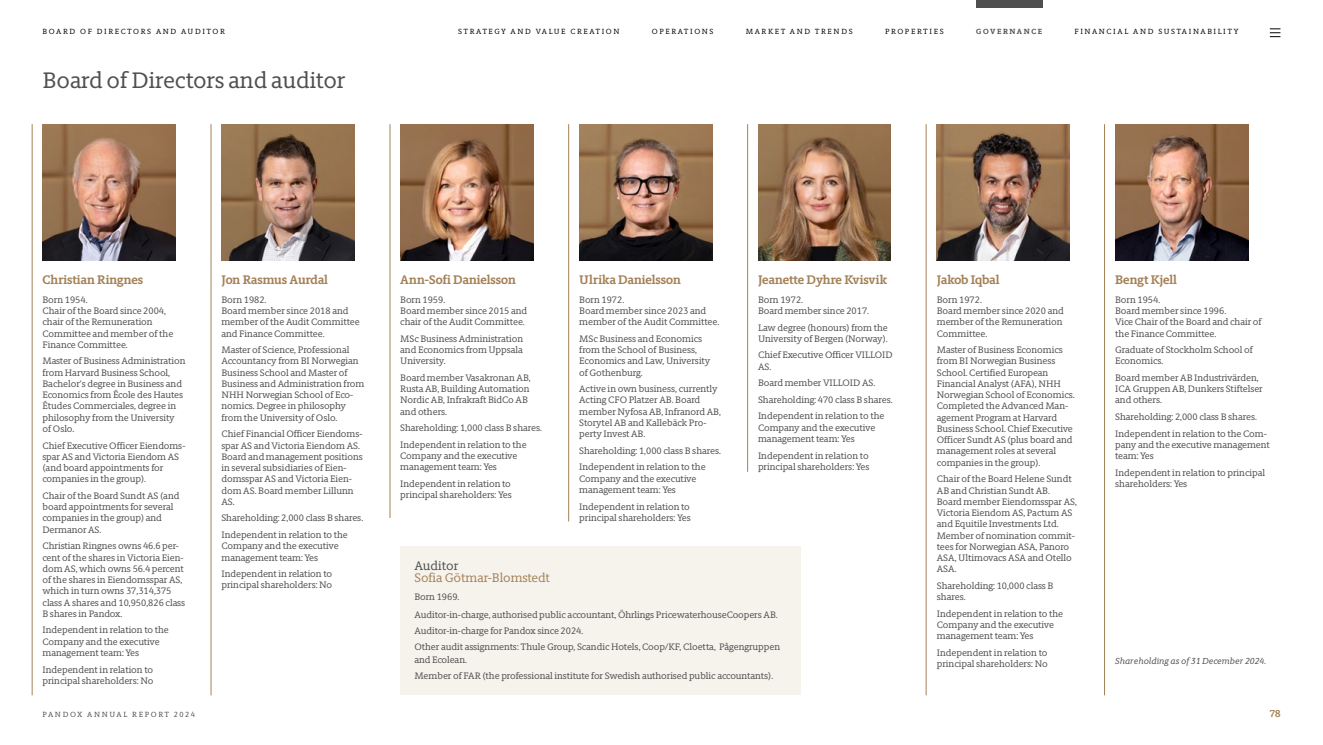
<style>
.page{position:relative;width:1323px;height:745px;background:#fff}
.page>*{position:absolute;margin:0;border:0;box-sizing:border-box;transform-origin:0 0}
.t1{font:500 22.5px "Berlingske Typewriter";color:#4f4f4f}
.t2{font:700 12.5px "Berlingske Typewriter";letter-spacing:.01em;color:#a48157}
.t3{font:500 12.5px "Berlingske Typewriter";color:#a48157}
.t4{font:500 12.5px "Berlingske Typewriter";color:#4f4f4f}
.t5{font:700 10px "Berlingske Typewriter";color:#a48157}
.t6{font:500 9.38px/11.2px "Berlingske Typewriter";color:#4f4f4f}
.t7{font:500 9.38px/11.2px "Berlingske Typewriter";letter-spacing:-.02em;color:#4f4f4f}
.t8{font:italic 500 8.75px "Berlingske Typewriter";color:#4f4f4f}
.t9{font:500 7.5px "Berlingske Typewriter";letter-spacing:.205em;color:#000}
.t10{font:500 7.5px "Berlingske Typewriter";letter-spacing:.205em;color:#4f4f4f}
.t11{font:700 7.5px "Berlingske Typewriter";letter-spacing:.215em;color:#4f4f4f}
</style>
<div class="page">
<img style="left:43px;top:124px;width:132px;height:136px">
<img style="left:221px;top:124px;width:133px;height:136px">
<hr style="left:211px;top:124px;width:1px;height:570px;background:#a48157">
<hr style="left:32px;top:124px;width:1px;height:570px;background:#a48157">
<div style="left:400px;top:546px;width:401px;height:148px;background:#f6f3ed"></div>
<img style="left:1115px;top:124px;width:133px;height:136px">
<img style="left:400px;top:124px;width:133px;height:136px">
<img style="left:937px;top:124px;width:133px;height:136px">
<hr style="left:747px;top:124px;width:1px;height:347px;background:#a48157">
<hr style="left:568px;top:124px;width:1px;height:397px;background:#a48157">
<hr style="left:390px;top:124px;width:1px;height:393px;background:#a48157">
<hr style="left:926px;top:124px;width:1px;height:570px;background:#a48157">
<hr style="left:1104px;top:124px;width:1px;height:570px;background:#a48157">
<img style="left:758px;top:124px;width:133px;height:136px">
<img style="left:579px;top:124px;width:133px;height:136px">
<svg style="left:1270px;top:28px;width:10px;height:9px"></svg>
<div style="left:976px;top:0;width:67px;height:7px;background:#4f4f4f"></div>
<p class="t9" style="left:43px;top:26px;width:14px">Board</p>
<p class="t9" style="left:80px;top:26px;width:7px">of</p>
<p class="t9" style="left:97px;top:26px;width:15px">Directors</p>
<p class="t9" style="left:156px;top:26px;width:8px">and</p>
<p class="t9" style="left:181px;top:26px;width:8px">auditor</p>
<h1 class="t1" style="left:43px;top:64px;width:304px">Board of Directors and auditor</h1>
<p class="t9" style="left:458px;top:26px;width:163px">STRATEGY AND VALUE CREATION</p>
<p class="t9" style="left:652px;top:26px;width:63px">OPERATIONS</p>
<p class="t9" style="left:746px;top:26px;width:108px">MARKET AND TRENDS</p>
<p class="t9" style="left:885px;top:26px;width:60px">PROPERTIES</p>
<p class="t11" style="left:976px;top:25px;width:67px">GOVERNANCE</p>
<p class="t9" style="left:1074px;top:26px;width:166px">FINANCIAL AND SUSTAINABILITY</p>
<h2 class="t2" style="left:43px;top:270px;width:102px">Christian Ringnes</h2>
<p class="t6" style="left:43px;top:293px;width:132px">Born 1954.<br>Chair of the Board since 2004, chair of the Remuneration<br>Committee and member of the<br>Finance Committee.</p>
<p class="t6" style="left:43px;top:355px;width:144px">Master of Business Administration from Harvard Business School,<br>Bachelor’s degree in Business and<br>Economics from École des Hautes<br>Études Commerciales, degree in philosophy from the University<br>of Oslo.</p>
<p class="t6" style="left:43px;top:439px;width:144px">Chief Executive Officer Eiendoms&shy;spar AS and Victoria Eiendom AS (and board appointments for companies in the group).</p>
<p class="t6" style="left:43px;top:489px;width:138px">Chair of the Board Sundt AS (and board appointments for several companies in the group) and<br>Dermanor AS.</p>
<p class="t6" style="left:43px;top:539px;width:144px">Christian Ringnes owns 46.6 per&shy;cent of the shares in Victoria Eien&shy;dom AS, which owns 56.4 percent of the shares in Eiendomsspar AS, which in turn owns 37,314,375 class A shares and 10,950,826 class<br>B shares in Pandox.</p>
<p class="t6" style="left:43px;top:623px;width:128px">Independent in relation to the<br>Company and the executive management team: Yes</p>
<p class="t6" style="left:43px;top:662px;width:112px">Independent in relation to principal shareholders: No</p>
<h2 class="t2" style="left:221px;top:270px;width:108px">Jon Rasmus Aurdal</h2>
<p class="t6" style="left:221px;top:293px;width:140px">Born 1982.<br>Board member since 2018 and member of the Audit Committee and Finance Committee.</p>
<p class="t6" style="left:221px;top:343px;width:144px">Master of Science, Professional<br>Accountancy from BI Norwegian<br>Business School and Master of<br>Business and Administration from<br>NHH Norwegian School of Eco&shy;nomics. Degree in philosophy from the University of Oslo.</p>
<p class="t6" style="left:221px;top:427px;width:143px">Chief Financial Officer Eiendoms&shy;spar AS and Victoria Eiendom AS.<br>Board and management positions in several subsidiaries of Eien&shy;domsspar AS and Victoria Eien&shy;dom AS. Board member Lillunn<br>AS.</p>
<p class="t6" style="left:221px;top:509px;width:143px;line-height:16.6px">Shareholding: 2,000 class B shares.<br>Independent in relation to the</p>
<p class="t6" style="left:221px;top:539px;width:119px">Company and the executive management team: Yes</p>
<p class="t6" style="left:221px;top:567px;width:112px">Independent in relation to principal shareholders: No</p>
<h2 class="t2" style="left:400px;top:270px;width:117px">Ann-Sofi Danielsson</h2>
<p class="t6" style="left:400px;top:293px;width:128px">Born 1959.<br>Board member since 2015 and chair of the Audit Committee.</p>
<p class="t6" style="left:400px;top:332px;width:124px;text-align:justify">MSc Business Administration and Economics from Uppsala University.</p>
<p class="t6" style="left:400px;top:371px;width:132px">Board member Vasakronan AB,<br>Rusta AB, Building Automation<br>Nordic AB, Infrakraft BidCo AB and others.</p>
<p class="t6" style="left:400px;top:419px;width:143px;line-height:16.6px">Shareholding: 1,000 class B shares.<br>Independent in relation to the</p>
<p class="t6" style="left:400px;top:449px;width:119px">Company and the executive management team: Yes</p>
<p class="t6" style="left:400px;top:477px;width:113px">Independent in relation to principal shareholders: Yes</p>
<h2 class="t2" style="left:579px;top:270px;width:103px">Ulrika Danielsson</h2>
<p class="t6" style="left:579px;top:293px;width:142px">Born 1972.<br>Board member since 2023 and member of the Audit Committee.</p>
<p class="t7" style="left:579px;top:332px;width:131px">MSc Business and Economics from the School of Business,<br>Economics and Law, University of Gothenburg.</p>
<p class="t6" style="left:579px;top:382px;width:143px">Active in own business, currently<br>Acting CFO Platzer AB. Board member Nyfosa AB, Infranord AB,<br>Storytel AB and Kallebäck Pro&shy;perty Invest AB.</p>
<p class="t6" style="left:579px;top:441px;width:143px;line-height:16.6px">Shareholding: 1,000 class B shares.<br>Independent in relation to the</p>
<p class="t6" style="left:579px;top:472px;width:119px">Company and the executive management team: Yes</p>
<p class="t6" style="left:579px;top:500px;width:113px">Independent in relation to principal shareholders: Yes</p>
<h2 class="t2" style="left:758px;top:270px;width:130px">Jeanette Dyhre Kvisvik</h2>
<p class="t6" style="left:758px;top:293px;width:113px">Born 1972.<br>Board member since 2017.</p>
<p class="t6" style="left:758px;top:321px;width:131px">Law degree (honours) from the<br>University of Bergen (Norway).</p>
<p class="t6" style="left:758px;top:349px;width:136px">Chief Executive Officer VILLOID<br>AS.</p>
<p class="t6" style="left:758px;top:374px;width:136px;line-height:16.6px">Board member VILLOID AS.<br>Shareholding: 470 class B shares.<br>Independent in relation to the</p>
<p class="t6" style="left:758px;top:421px;width:119px">Company and the executive management team: Yes</p>
<p class="t6" style="left:758px;top:449px;width:113px">Independent in relation to principal shareholders: Yes</p>
<h2 class="t4" style="left:414px;top:556px;width:45px">Auditor</h2>
<h2 class="t3" style="left:414px;top:568px;width:137px">Sofia Götmar-Blomstedt</h2>
<p class="t6" style="left:414px;top:587px;width:365px;line-height:17.8px">Born 1969.<br>Auditor-in-charge, authorised public accountant, Öhrlings PricewaterhouseCoopers AB.</p>
<p class="t6" style="left:414px;top:622px;width:367px;line-height:16px">Auditor-in-charge for Pandox since 2024.<br>Other audit assignments: Thule Group, Scandic Hotels, Coop/KF, Cloetta, Pågengruppen</p>
<p class="t7" style="left:414px;top:650px;width:360px;line-height:16px">and Ecolean.<br>Member of FAR (the professional institute for Swedish authorised public accountants).</p>
<h2 class="t2" style="left:937px;top:270px;width:64px">Jakob Iqbal</h2>
<p class="t6" style="left:937px;top:293px;width:128px">Born 1972.<br>Board member since 2020 and member of the Remuneration<br>Committee.</p>
<p class="t6" style="left:937px;top:343px;width:139px">Master of Business Economics from BI Norwegian Business<br>School. Certified European<br>Financial Analyst (AFA), NHH<br>Norwegian School of Economics.<br>Completed the Advanced Man&shy;agement Program at Harvard<br>Business School. Chief Executive<br>Officer Sundt AS (plus board and management roles at several companies in the group).</p>
<p class="t6" style="left:937px;top:472px;width:142px">Chair of the Board Helene Sundt<br>AB and Christian Sundt AB.<br>Board member Eiendomsspar AS,<br>Victoria Eiendom AS, Pactum AS and Equitile Investments Ltd.<br>Member of nomination commit&shy;tees for Norwegian ASA, Panoro<br>ASA, Ultimovacs ASA and Otello<br>ASA.</p>
<p class="t6" style="left:937px;top:579px;width:118px">Shareholding: 10,000 class B shares.</p>
<p class="t6" style="left:937px;top:607px;width:128px">Independent in relation to the<br>Company and the executive management team: Yes</p>
<p class="t6" style="left:937px;top:646px;width:112px">Independent in relation to principal shareholders: No</p>
<h2 class="t2" style="left:1115px;top:270px;width:63px">Bengt Kjell</h2>
<p class="t6" style="left:1115px;top:293px;width:148px">Born 1954.<br>Board member since 1996.<br>Vice Chair of the Board and chair of the Finance Committee.</p>
<p class="t6" style="left:1115px;top:343px;width:139px">Graduate of Stockholm School of<br>Economics.</p>
<p class="t6" style="left:1115px;top:371px;width:149px">Board member AB Industrivärden,<br>ICA Gruppen AB, Dunkers Stiftelser and others.</p>
<p class="t6" style="left:1115px;top:407px;width:153px;line-height:16.6px">Shareholding: 2,000 class B shares.<br>Independent in relation to the Com-</p>
<p class="t6" style="left:1115px;top:438px;width:156px">pany and the executive management team: Yes</p>
<p class="t6" style="left:1115px;top:466px;width:151px">Independent in relation to principal shareholders: Yes</p>
<p class="t8" style="left:1115px;top:654px;width:153px">Shareholding as of 31 December 2024.</p>
<p class="t10" style="left:43px;top:708px;width:154px">PANDOX ANNUAL REPORT 2024</p>
<p class="t5" style="left:1269px;top:705px;width:12px">78</p>
</div>
